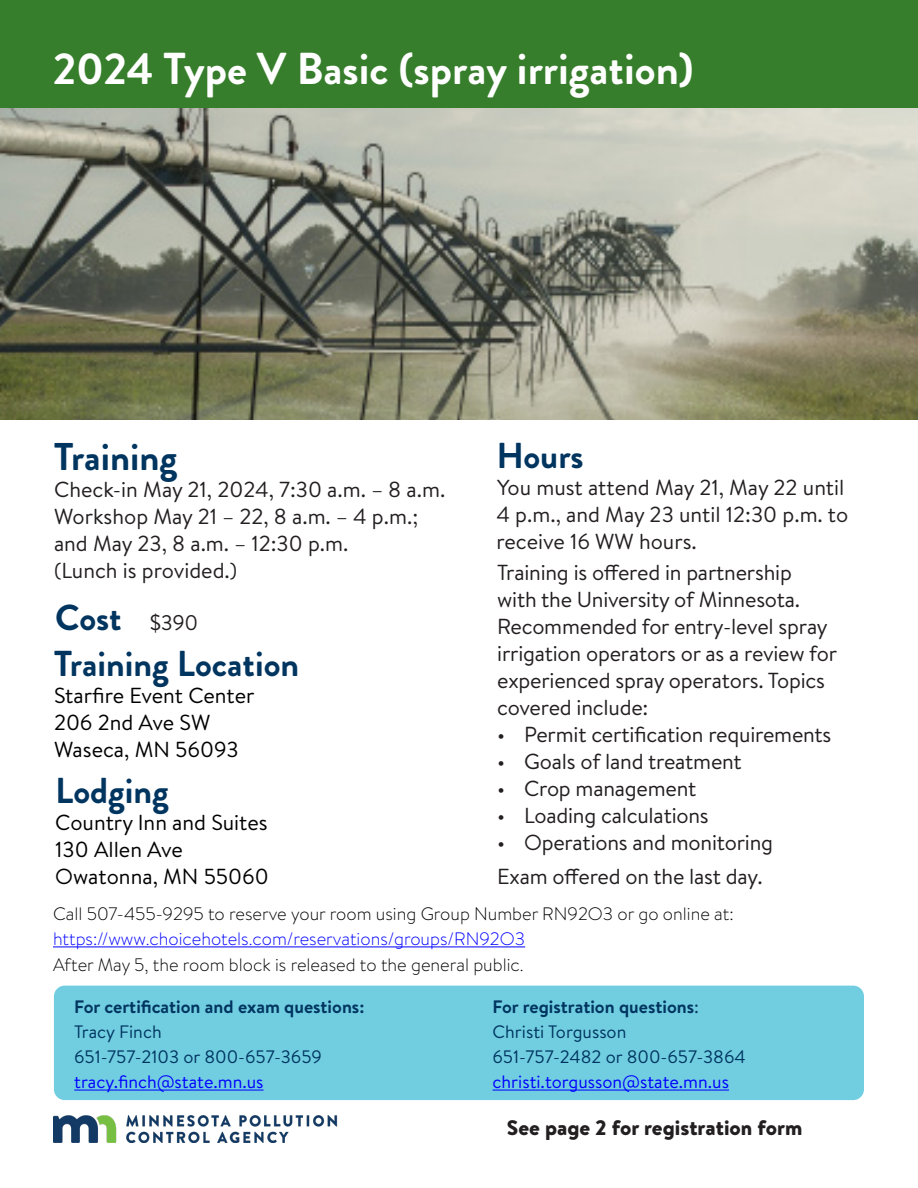
<style>
.page{position:relative;width:918px;height:1188px;background:#fff}
.page>*{position:absolute;margin:0;border:0;box-sizing:border-box;transform-origin:0 0}
.t1{font:700 44.7px "Brandon Grotesque";color:#fff}
.t2{font:700 38.7px "Brandon Grotesque";color:#003560}
.Body_text{font:700 36px "Brandon Grotesque";color:#003560}
.Body_text-2{font:21.75px/27px "Brandon Text";letter-spacing:-.01em;color:#231f20}
.Body_text-3{font:21.75px "Brandon Text";color:#000}
.t3{font:900 21px "Brandon Text";color:#231f20}
.Body_text-4{font:300 18px/25.5px "Brandon Text";color:#000}
.Body_numbered{font:18px "Brandon Text";color:#003560}
.Body_numbered-2{font:700 18px "Brandon Text";color:#003560}
.Body_numbered-3{font:18px "Brandon Text";color:#00f}
.s1{font-weight:400;font-size:21.75px;color:#231f20}
.s2{color:#00f}
.s3{font-weight:400}
</style>
<div class="page">
<div style="left:54px;top:986px;width:810px;height:114px;background:#71cee1;border-radius:11px"></div>
<div style="left:0;top:0;width:918px;height:136px;background:#377e2c"></div>
<img style="left:53px;top:1116px;width:285px;height:27px">
<hr style="left:493px;top:1090px;width:236px;height:1px;background:#00f">
<hr style="left:74px;top:1090px;width:190px;height:1px;background:#00f">
<img style="left:1px;top:108px;width:917px;height:311px">
<hr style="left:53px;top:946px;width:472px;height:1px;background:#00f">
<p class="t1" style="left:53px;top:38px;width:642px">2024 Type V Basic (spray irrigation)</p>
<p class="t2" style="left:54px;top:430px;width:125px">Training</p>
<p class="Body_text-2" style="left:54px;top:475px;width:393px">Check-in May 21, 2024, 7:30 a.m. – 8 a.m.</p>
<p class="Body_text-2" style="left:54px;top:502px;width:366px">Workshop May 21 – 22, 8 a.m. – 4 p.m.;</p>
<p class="Body_text-2" style="left:54px;top:529px;width:296px">and May 23, 8 a.m. – 12:30 p.m.</p>
<p class="Body_text-2" style="left:54px;top:556px;width:185px">(Lunch is provided.)</p>
<p class="Body_text" style="left:55px;top:592px;width:145px">Cost <span class="s1">$390</span></p>
<p class="Body_text" style="left:54px;top:639px;width:247px">Training Location</p>
<p class="Body_text-3" style="left:54px;top:681px;width:202px">Starfire Event Center</p>
<p class="Body_text-3" style="left:54px;top:708px;width:158px">206 2nd Ave SW</p>
<p class="Body_text-3" style="left:54px;top:735px;width:186px">Waseca, MN 56093</p>
<p class="Body_text" style="left:55px;top:766px;width:115px">Lodging</p>
<p class="Body_text-3" style="left:55px;top:808px;width:214px">Country Inn and Suites</p>
<p class="Body_text-3" style="left:55px;top:835px;width:129px">130 Allen Ave</p>
<p class="Body_text-3" style="left:55px;top:862px;width:215px">Owatonna, MN 55060</p>
<p class="Body_text" style="left:496px;top:431px;width:89px">Hours</p>
<p class="Body_text-2" style="left:496px;top:474px;width:353px">You must attend May 21, May 22 until<br>4 p.m., and May 23 until 12:30 p.m. to receive 16 WW hours.</p>
<p class="Body_text-2" style="left:497px;top:558px;width:341px">Training is offered in partnership<br>with the University of Minnesota.<br>Recommended for entry-level spray irrigation operators or as a review for experienced spray operators. Topics covered include:</p>
<p class="Body_text-2" style="left:497px;top:720px;width:336px">• Permit certification requirements</p>
<p class="Body_text-2" style="left:497px;top:747px;width:246px">• Goals of land treatment</p>
<p class="Body_text-2" style="left:497px;top:774px;width:201px">• Crop management</p>
<p class="Body_text-2" style="left:497px;top:801px;width:213px">• Loading calculations</p>
<p class="Body_text-2" style="left:497px;top:828px;width:277px">• Operations and monitoring</p>
<p class="Body_text-2" style="left:497px;top:862px;width:267px">Exam offered on the last day.</p>
<p class="Body_text-4" style="left:53px;top:900px;width:682px">Call 507-455-9295 to reserve your room using Group Number RN92O3 or go online at: <span class="s2">https://www.choicehotels.com/reservations/groups/RN92O3<br></span>After May 5, the room block is released to the general public.</p>
<p class="Body_numbered-2" style="left:74px;top:994px;width:292px">For certification and exam questions:</p>
<p class="Body_numbered" style="left:74px;top:1019px;width:89px">Tracy Finch</p>
<p class="Body_numbered" style="left:74px;top:1045px;width:249px">651-757-2103 or 800-657-3659</p>
<p class="Body_numbered-3" style="left:74px;top:1070px;width:191px">tracy.finch@state.mn.us</p>
<p class="Body_numbered-2" style="left:493px;top:994px;width:208px">For registration questions<span class="s3">:</span></p>
<p class="Body_numbered" style="left:493px;top:1019px;width:135px">Christi Torgusson</p>
<p class="Body_numbered" style="left:493px;top:1045px;width:255px">651-757-2482 or 800-657-3864</p>
<p class="Body_numbered-3" style="left:493px;top:1070px;width:238px">christi.torgusson@state.mn.us</p>
<p class="t3" style="left:507px;top:1113px;width:297px">See page 2 for registration form</p>
</div>
